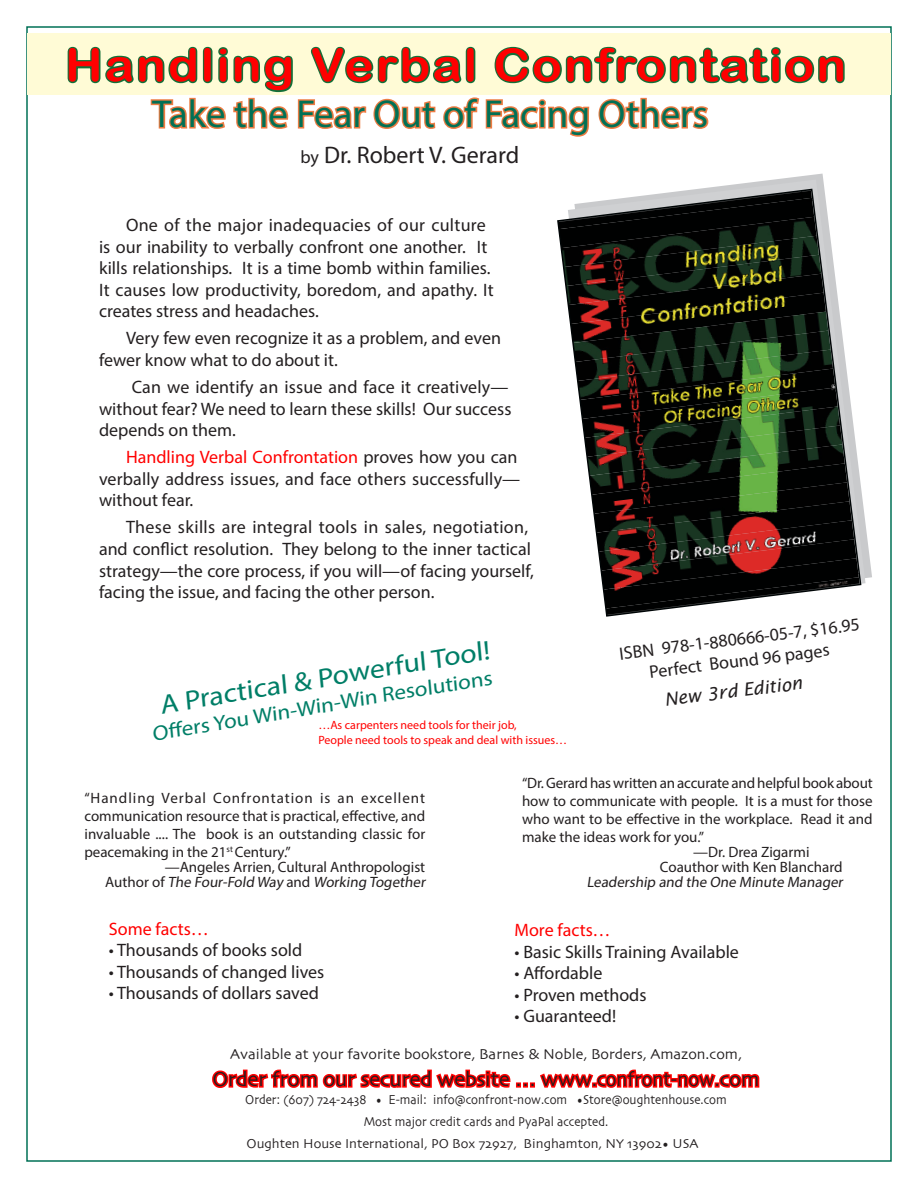
<style>
.page{position:relative;width:918px;height:1188px;background:#fff}
.page>*{position:absolute;margin:0;border:0;box-sizing:border-box;transform-origin:0 0}
.t1{font:45px "Arial Rounded MT Bold";letter-spacing:.04em;color:#f00;scale:1.1 1}
.t2{font:39px "Myriad Pro";color:#007055}
.t3{font:27px "Myriad Pro";color:#007e67;scale:1.1 1}
.t4{font:24px "Myriad Pro";color:#231f20}
.t5{font:21px "Skia";color:#231f20}
.t6{font:21px "Myriad Pro";color:#007e67;scale:1.1 1}
.Headline{font:18px/21.6px "Myriad Pro";color:#231f20}
.t7{font:18px "Myriad Pro";color:#f00}
.t8{font:italic 18px "Lucida Sans";color:#231f20}
.t9{font:15px/18px "Myriad Pro";color:#231f20;text-align:justify}
.t10{font:15px "Skia";color:#231f20}
.t11{font:13.5px/21.6px "Skia";color:#231f20;scale:.9 1}
.t12{font:12px "Myriad Pro";color:#f00}
.s1{font-size:18px}
.s2{color:#f00}
</style>
<div class="page">
<div style="left:27px;top:34px;width:864px;height:61px;background:#fffbd6"></div>
<svg style="left:67px;top:46px;width:778px;height:91px"></svg>
<svg style="left:212px;top:1069px;width:548px;height:19px"></svg>
<svg style="left:707px;top:180px;width:159px;height:404px"></svg>
<svg style="left:557px;top:188px;width:305px;height:429px"></svg>
<p class="t1" style="left:65px;top:39px;width:712px">Handling Verbal Confrontation</p>
<p class="t2" style="left:152px;top:90px;width:558px">Take the Fear Out of Facing Others</p>
<p class="t4" style="left:300px;top:140px;width:220px"><span class="s1">by</span> Dr. Robert V. Gerard</p>
<p class="Headline" style="left:99px;top:214px;width:396px;text-indent:27px">One of the major inadequacies of our culture is our inability to verbally confront one another. It kills relationships. It is a time bomb within families.<br>It causes low productivity, boredom, and apathy. It creates stress and headaches.</p>
<p class="Headline" style="left:99px;top:327px;width:404px;text-indent:27px">Very few even recognize it as a problem, and even fewer know what to do about it.</p>
<p class="Headline" style="left:99px;top:376px;width:414px;text-indent:33px">Can we identify an issue and face it creatively— without fear? We need to learn these skills! Our success depends on them.</p>
<p class="Headline" style="left:99px;top:446px;width:423px;text-indent:27px"><span class="s2">Handling Verbal Confrontation</span> proves how you can verbally address issues, and face others successfully— without fear.</p>
<p class="Headline" style="left:99px;top:516px;width:436px;text-indent:27px">These skills are integral tools in sales, negotiation, and conflict resolution. They belong to the inner tactical strategy—the core process, if you will—of facing yourself, facing the issue, and facing the other person.</p>
<p class="t3" style="left:157px;top:687px;width:305px;rotate:-9deg">A Practical &amp; Powerful Tool!</p>
<p class="t6" style="left:150px;top:720px;width:315px;rotate:-9deg">Off ers You Win-Win-Win Resolutions</p>
<p class="t12" style="left:318px;top:718px;width:200px">…As carpenters need tools for their job,</p>
<p class="t12" style="left:318px;top:732px;width:250px">People need tools to speak and deal with issues…</p>
<p class="Headline" style="left:618px;top:643px;width:243px;rotate:-7deg">ISBN 978-1-880666-05-7, $16.95</p>
<p class="Headline" style="left:648px;top:661px;width:183px;rotate:-7deg">Perfect Bound 96 pages</p>
<p class="t8" style="left:663px;top:689px;width:140px;rotate:-7deg">New 3rd Edition</p>
<p class="t9" style="left:84px;top:789px;width:343px">“Handling Verbal Confrontation is an excellent communication resource that is practical, effective, and invaluable .... The book is an outstanding classic for peacemaking in the 21<sup>st</sup> Century.”</p>
<p class="t9" style="left:165px;top:858px;width:262px">—Angeles Arrien, Cultural Anthropologist</p>
<p class="t9" style="left:105px;top:873px;width:324px">A u t h o r of The Four-Fold Way a n d Working Together</p>
<p class="t7" style="left:109px;top:917px;width:101px">Some facts…</p>
<p class="Headline" style="left:109px;top:939px;width:195px">• Thousands of books sold</p>
<p class="Headline" style="left:109px;top:961px;width:217px">• Thousands of changed lives</p>
<p class="Headline" style="left:109px;top:982px;width:211px">• Thousands of dollars saved</p>
<p class="t9" style="left:522px;top:774px;width:352px">“Dr. Gerard has written an accurate and helpful book about how to communicate with people. It is a must for those who want to be effective in the workplace. Read it and make the ideas work for you.”</p>
<p class="t9" style="left:693px;top:843px;width:118px">—Dr. Drea Zigarmi</p>
<p class="t9" style="left:660px;top:858px;width:184px">Coauthor with Ken Blanchard</p>
<p class="t9" style="left:587px;top:873px;width:260px">Leadership and the One Minute Manager</p>
<p class="t7" style="left:514px;top:919px;width:98px">More facts…</p>
<p class="Headline" style="left:514px;top:940px;width:226px">• Basic Skills Training Available</p>
<p class="Headline" style="left:514px;top:962px;width:89px">• Affordable</p>
<p class="Headline" style="left:514px;top:984px;width:134px">• Proven methods</p>
<p class="Headline" style="left:514px;top:1005px;width:103px">• Guaranteed!</p>
<p class="t10" style="left:230px;top:1045px;width:513px">Available at your favorite bookstore, Barnes &amp; Noble, Borders, Amazon.com,</p>
<p class="t5" style="left:212px;top:1067px;width:549px">Order from our secured website … www.confront-now.com</p>
<p class="t11" style="left:245px;top:1090px;width:537px">Order: (607) 724-2438 • E-mail: info@confront-now.com •Store@oughtenhouse.com</p>
<p class="t11" style="left:246px;top:1112px;width:504px;text-indent:117px">Most major credit cards and PyaPal accepted.<br>Oughten House International, PO Box 72927, Binghamton, NY 13902• USA</p>
</div>
